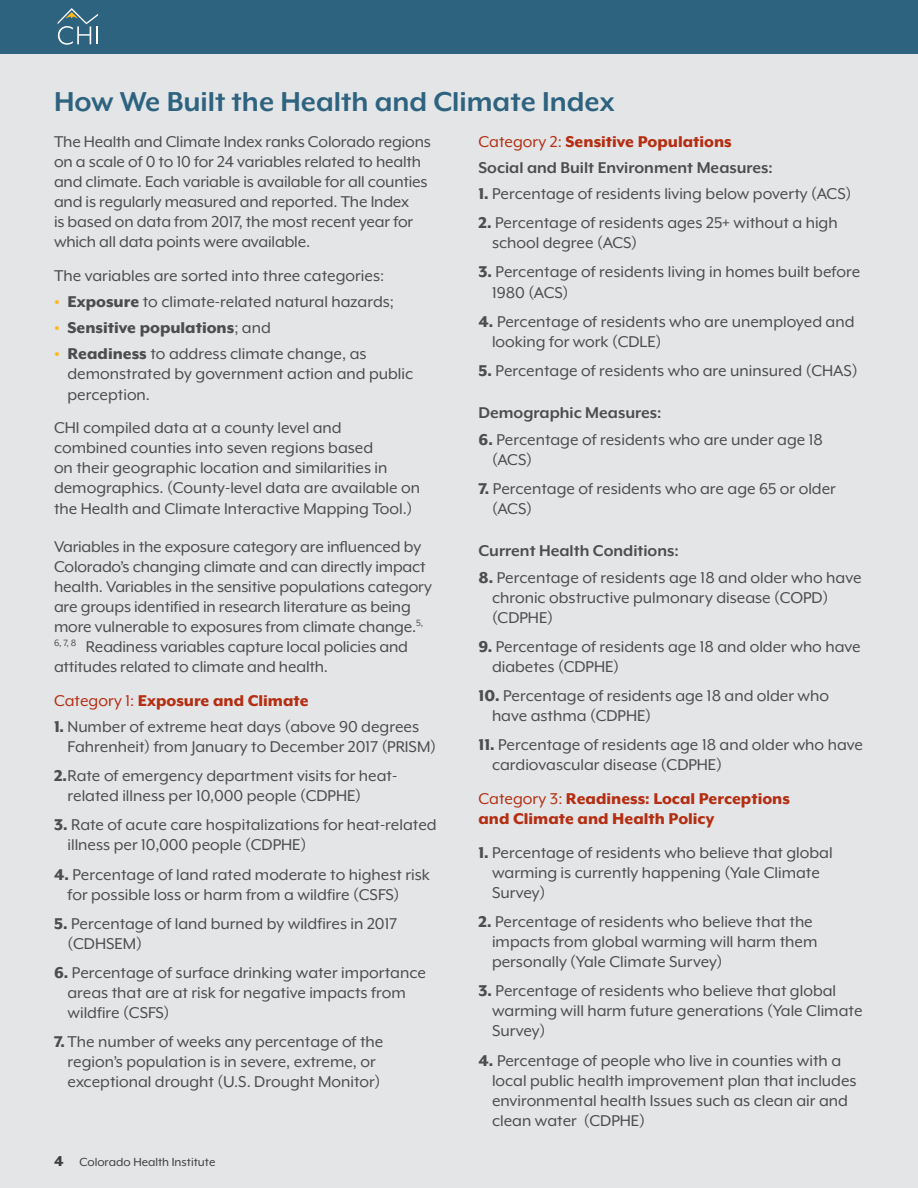
<style>
.page{position:relative;width:918px;height:1188px;background:#fff}
.page>*{position:absolute;margin:0;border:0;box-sizing:border-box;transform-origin:0 0}
.t1{font:700 31.5px "Mr Eaves XL Mod OT";color:#2e6380}
.t2{font:18px/20.1px "Mr Eaves XL Mod OT";color:#4d4d4f}
.t3{font:800 18px/20.1px "Mr Eaves XL Mod OT";color:#b42e12}
.t4{font:700 18px "Mr Eaves XL Mod OT";color:#4d4d4f}
.t5{font:800 18px "Mr Eaves XL Mod OT";color:#4d4d4f}
.t6{font:13.5px "Mr Eaves XL Mod OT";color:#3e3e3f}
.s1{font-weight:400}
.s2{font-weight:800}
.s3{font-weight:800;color:#fdb91b}
.s4{color:#fdb91b}
.s5{font-weight:800;font-size:16.5px}
</style>
<div class="page">
<div style="left:0;top:0;width:918px;height:54px;background:#2e6380"></div>
<svg style="left:58px;top:8px;width:40px;height:37px"></svg>
<div style="left:0;top:54px;width:918px;height:1133px;background:#e4e5e7"></div>
<p class="t1" style="left:54px;top:85px;width:562px">How We Built the Health and Climate Index</p>
<p class="t3" style="left:478px;top:132px;width:255px"><span class="s1">Category 2:</span> Sensitive Populations</p>
<p class="t4" style="left:478px;top:159px;width:296px">Social and Built Environment Measures:</p>
<p class="t2" style="left:478px;top:184px;width:374px"><span class="s2">1.</span> Percentage of residents living below poverty (ACS)</p>
<p class="t2" style="left:492px;top:213px;width:347px;text-indent:-14px"><span class="s2">2.</span> Percentage of residents ages 25+ without a high school degree (ACS)</p>
<p class="t2" style="left:492px;top:262px;width:370px;text-indent:-14px"><span class="s2">3.</span> Percentage of residents living in homes built before<br>1980 (ACS)</p>
<p class="t2" style="left:492px;top:311px;width:364px;text-indent:-14px"><span class="s2">4.</span> Percentage of residents who are unemployed and looking for work (CDLE)</p>
<p class="t2" style="left:478px;top:360px;width:381px"><span class="s2">5.</span> Percentage of residents who are uninsured (CHAS)</p>
<p class="t4" style="left:478px;top:404px;width:185px">Demographic Measures:</p>
<p class="t2" style="left:492px;top:429px;width:333px;text-indent:-14px"><span class="s2">6.</span> Percentage of residents who are under age 18 (ACS)</p>
<p class="t2" style="left:492px;top:478px;width:345px;text-indent:-14px"><span class="s2">7.</span> Percentage of residents who are age 65 or older (ACS)</p>
<p class="t4" style="left:478px;top:542px;width:202px">Current Health Conditions:</p>
<p class="t2" style="left:492px;top:567px;width:371px;text-indent:-14px"><span class="s2">8.</span> Percentage of residents age 18 and older who have chronic obstructive pulmonary disease (COPD) (CDPHE)</p>
<p class="t2" style="left:492px;top:636px;width:370px;text-indent:-14px"><span class="s2">9.</span> Percentage of residents age 18 and older who have diabetes (CDPHE)</p>
<p class="t2" style="left:492px;top:686px;width:339px;text-indent:-14px"><span class="s2">10.</span> Percentage of residents age 18 and older who have asthma (CDPHE)</p>
<p class="t2" style="left:492px;top:735px;width:372px;text-indent:-14px"><span class="s2">11.</span> Percentage of residents age 18 and older who have cardiovascular disease (CDPHE)</p>
<p class="t3" style="left:478px;top:789px;width:313px"><span class="s1">Category 3:</span> Readiness: Local Perceptions and Climate and Health Policy</p>
<p class="t2" style="left:492px;top:842px;width:342px;text-indent:-14px"><span class="s2">1.</span> Percentage of residents who believe that global warming is currently happening (Yale Climate<br>Survey)</p>
<p class="t2" style="left:492px;top:912px;width:327px;text-indent:-14px"><span class="s2">2.</span> Percentage of residents who believe that the impacts from global warming will harm them personally (Yale Climate Survey)</p>
<p class="t2" style="left:492px;top:981px;width:372px;text-indent:-14px"><span class="s2">3.</span> Percentage of residents who believe that global warming will harm future generations (Yale Climate<br>Survey)</p>
<p class="t2" style="left:492px;top:1050px;width:366px;text-indent:-14px"><span class="s2">4.</span> Percentage of people who live in counties with a local public health improvement plan that includes environmental health Issues such as clean air and clean water (CDPHE)</p>
<p class="t2" style="left:54px;top:132px;width:378px">The Health and Climate Index ranks Colorado regions on a scale of 0 to 10 for 24 variables related to health and climate. Each variable is available for all counties and is regularly measured and reported. The Index<br>is based on data from 2017, the most recent year for which all data points were available.</p>
<p class="t2" style="left:54px;top:266px;width:332px">The variables are sorted into three categories:</p>
<p class="t2" style="left:54px;top:292px;width:342px"><span class="s3">•</span> <span class="s2">Exposure</span> to climate-related natural hazards;</p>
<p class="t5" style="left:54px;top:319px;width:218px"><span class="s4">•</span> Sensitive populations<span class="s1">; and</span></p>
<p class="t2" style="left:68px;top:344px;width:347px;text-indent:-14px"><span class="s3">•</span> <span class="s2">Readiness</span> to address climate change, as demonstrated by government action and public perception.</p>
<p class="t2" style="left:54px;top:418px;width:368px">CHI compiled data at a county level and<br>combined counties into seven regions based<br>on their geographic location and similarities in demographics. (County-level data are available on the Health and Climate Interactive Mapping Tool.)</p>
<p class="t2" style="left:54px;top:536px;width:379px">Variables in the exposure category are influenced by Colorado’s changing climate and can directly impact health. Variables in the sensitive populations category are groups identified in research literature as being more vulnerable to exposures from climate change.<sup>5, 6,</sup> <sup>7,</sup> <sup>8</sup> Readiness variables capture local policies and attitudes related to climate and health.</p>
<p class="t3" style="left:54px;top:690px;width:256px"><span class="s1">Category 1:</span> Exposure and Climate</p>
<p class="t2" style="left:68px;top:717px;width:370px;text-indent:-14px"><span class="s2">1.</span> Number of extreme heat days (above 90 degrees<br>Fahrenheit) from January to December 2017 (PRISM)</p>
<p class="t2" style="left:68px;top:766px;width:331px;text-indent:-14px"><span class="s2">2.</span>Rate of emergency department visits for heat&shy;related illness per 10,000 people (CDPHE)</p>
<p class="t2" style="left:68px;top:815px;width:371px;text-indent:-14px"><span class="s2">3.</span> Rate of acute care hospitalizations for heat-related illness per 10,000 people (CDPHE)</p>
<p class="t2" style="left:68px;top:864px;width:364px;text-indent:-14px"><span class="s2">4.</span> Percentage of land rated moderate to highest risk for possible loss or harm from a wildfire (CSFS)</p>
<p class="t2" style="left:68px;top:913px;width:331px;text-indent:-14px"><span class="s2">5.</span> Percentage of land burned by wildfires in 2017 (CDHSEM)</p>
<p class="t2" style="left:68px;top:963px;width:360px;text-indent:-14px"><span class="s2">6.</span> Percentage of surface drinking water importance areas that are at risk for negative impacts from wildfire (CSFS)</p>
<p class="t2" style="left:54px;top:1032px;width:331px;text-align:center"><span class="s2">7.</span> The number of weeks any percentage of the region’s population is in severe, extreme, or exceptional drought (U.S. Drought Monitor)</p>
<p class="t6" style="left:54px;top:1155px;width:163px"><span class="s5">4</span> Colorado Health Institute</p>
</div>
